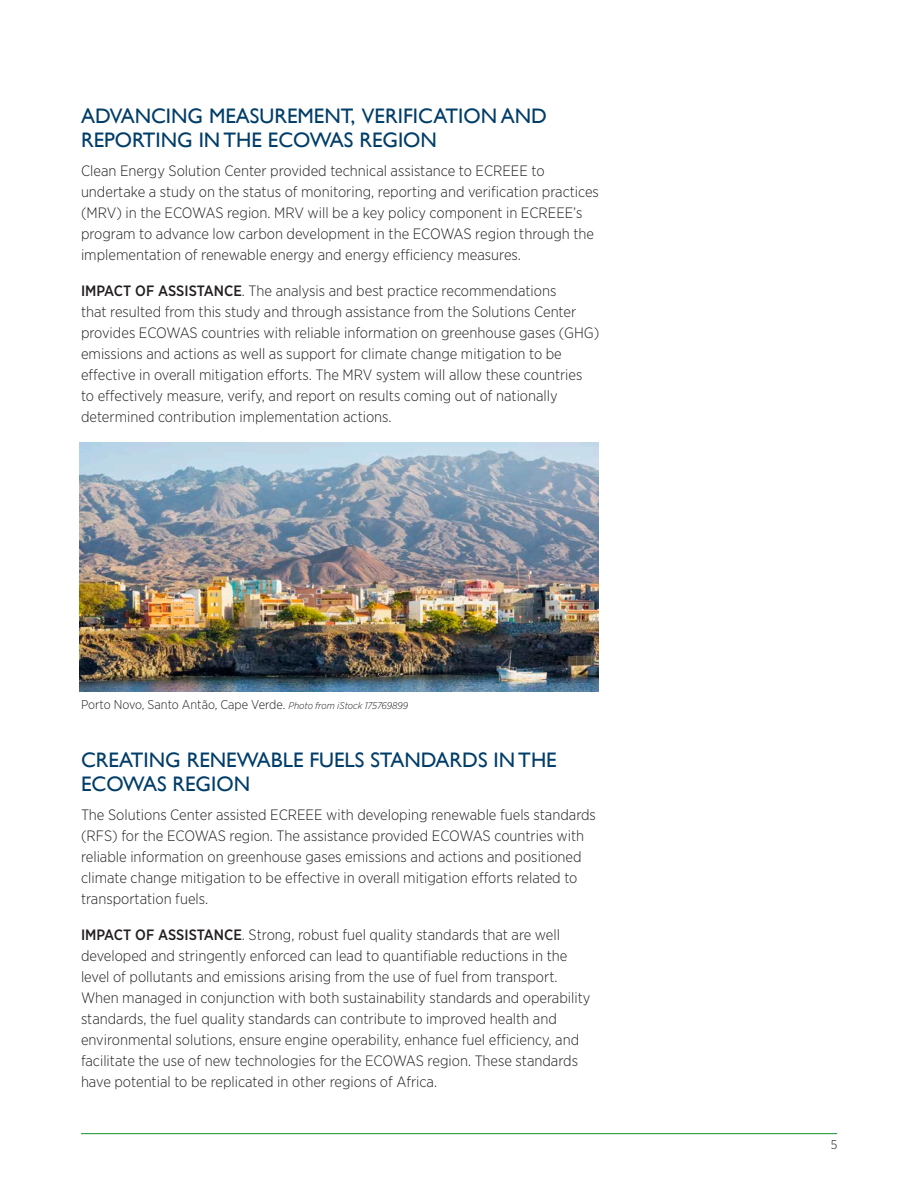
<style>
.page{position:relative;width:918px;height:1188px;background:#fff}
.page>*{position:absolute;margin:0;border:0;box-sizing:border-box;transform-origin:0 0}
.head{font:21px/24px "Gill Sans";color:#003d69}
.text{font:300 15px/21px "Gotham Narrow";color:#231f20}
.t1{font:300 12.75px "Gotham Narrow";color:#231f20}
.s1{font-weight:500}
.s2{font-style:italic;font-size:9.75px}
</style>
<div class="page">
<hr style="left:81px;top:1133px;width:756px;height:1px;background:#2d9e47">
<img style="left:80px;top:443px;width:519px;height:248px">
<p class="head" style="left:81px;top:103px;width:467px">ADVANCING MEASUREMENT, VERIFICATION AND<br>REPORTING IN THE ECOWAS REGION</p>
<p class="text" style="left:81px;top:159px;width:520px">Clean Energy Solution Center provided technical assistance to ECREEE to undertake a study on the status of monitoring, reporting and verification practices (MRV) in the ECOWAS region. MRV will be a key policy component in ECREEE’s program to advance low carbon development in the ECOWAS region through the implementation of renewable energy and energy efficiency measures.</p>
<p class="text" style="left:81px;top:279px;width:520px"><span class="s1">IMPACT OF ASSISTANCE</span>. The analysis and best practice recommendations<br>that resulted from this study and through assistance from the Solutions Center provides ECOWAS countries with reliable information on greenhouse gases (GHG) emissions and actions as well as support for climate change mitigation to be effective in overall mitigation efforts. The MRV system will allow these countries to effectively measure, verify, and report on results coming out of nationally determined contribution implementation actions.</p>
<p class="t1" style="left:81px;top:697px;width:329px">Porto Novo, Santo Antão, Cape Verde. <span class="s2">Photo from iStock 175769899</span></p>
<p class="head" style="left:81px;top:748px;width:477px">CREATING RENEWABLE FUELS STANDARDS IN THE<br>ECOWAS REGION</p>
<p class="text" style="left:81px;top:804px;width:517px">The Solutions Center assisted ECREEE with developing renewable fuels standards (RFS) for the ECOWAS region. The assistance provided ECOWAS countries with reliable information on greenhouse gases emissions and actions and positioned climate change mitigation to be effective in overall mitigation efforts related to transportation fuels.</p>
<p class="text" style="left:81px;top:924px;width:511px"><span class="s1">IMPACT OF ASSISTANCE</span>. Strong, robust fuel quality standards that are well developed and stringently enforced can lead to quantifiable reductions in the level of pollutants and emissions arising from the use of fuel from transport.<br>When managed in conjunction with both sustainability standards and operability standards, the fuel quality standards can contribute to improved health and environmental solutions, ensure engine operability, enhance fuel efficiency, and facilitate the use of new technologies for the ECOWAS region. These standards have potential to be replicated in other regions of Africa.</p>
<p class="t1" style="left:831px;top:1137px;width:8px">5</p>
</div>
